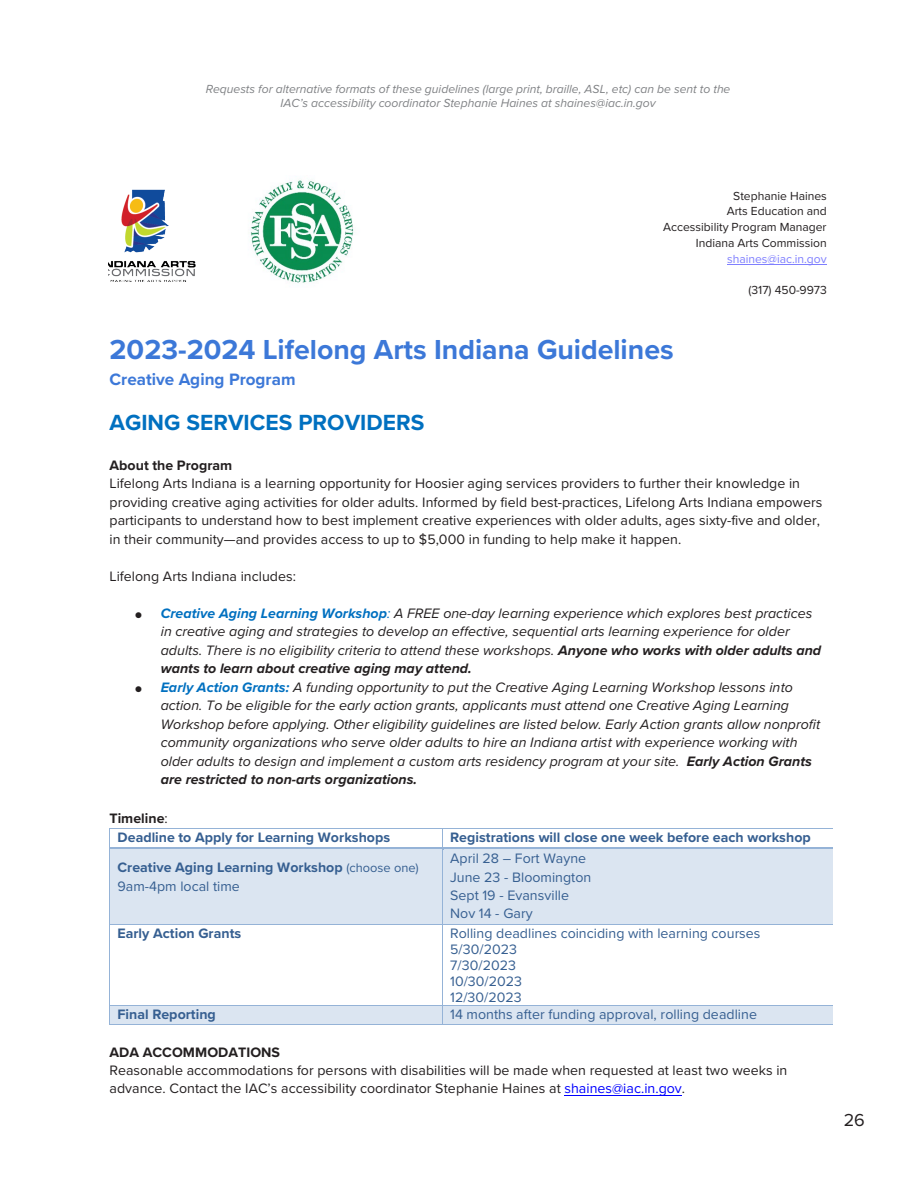
<style>
.page{position:relative;width:918px;height:1188px;background:#fff}
.page>*{position:absolute;margin:0;border:0;box-sizing:border-box;transform-origin:0 0}
.t1{font:700 28.5px "Proxima Nova";color:#3c78d8}
.t2{font:700 22.65px "Proxima Nova";color:#0070c0}
.t3{font:18px "Proxima Nova";color:#231f20}
.t4{font:700 17.1px "Proxima Nova";letter-spacing:-.005em;color:#3c78d8}
.t5{font:italic 14.1px/18.5px "Proxima Nova";letter-spacing:.005em;color:#231f20}
.t6{font:14.1px/18.5px "Proxima Nova";letter-spacing:.005em;color:#231f20}
.t7{font:14.1px/16px "Proxima Nova";letter-spacing:.005em;color:#365f91}
.t8{font:700 14.1px/19.4px "Proxima Nova";color:#365f91}
.t9{font:italic 12.15px/13.8px "Proxima Nova";color:#808285;text-align:center}
.t10{font:12.15px/15.8px "Proxima Nova";color:#231f20;text-align:right}
.s1{color:#7f7fff}
.s2{font-weight:700}
.s3{font-style:normal;font-size:9.9px}
.s4{font-weight:700;color:#0070c0}
.s5{color:#0070c0}
.s6{color:#231f20}
.s7{font-weight:400;color:#231f20}
.s8{font-weight:400;font-size:12.75px}
.s9{font-weight:400}
.s10{color:#00f}
</style>
<div class="page">
<hr style="left:727px;top:264px;width:100px;height:1px;background:#7f7fff">
<hr style="left:110px;top:828px;width:332px;height:1px;background:#95b3d7">
<hr style="left:443px;top:828px;width:390px;height:1px;background:#95b3d7">
<div style="left:110px;top:850px;width:332px;height:74px;background:#dbe5f1"></div>
<div style="left:443px;top:850px;width:390px;height:74px;background:#dbe5f1"></div>
<hr style="left:110px;top:848px;width:332px;height:2px;background:#95b3d7">
<svg style="left:442px;top:828px;width:2px;height:22px"></svg>
<hr style="left:444px;top:848px;width:389px;height:2px;background:#95b3d7">
<hr style="left:110px;top:850px;width:1px;height:74px;background:#95b3d7">
<hr style="left:442px;top:850px;width:1px;height:74px;background:#95b3d7">
<hr style="left:110px;top:924px;width:332px;height:1px;background:#95b3d7">
<hr style="left:443px;top:924px;width:390px;height:1px;background:#95b3d7">
<hr style="left:110px;top:925px;width:1px;height:80px;background:#95b3d7">
<hr style="left:442px;top:925px;width:1px;height:80px;background:#95b3d7">
<div style="left:110px;top:1006px;width:332px;height:18px;background:#dbe5f1"></div>
<div style="left:443px;top:1006px;width:390px;height:18px;background:#dbe5f1"></div>
<hr style="left:110px;top:1005px;width:332px;height:1px;background:#95b3d7">
<hr style="left:443px;top:1005px;width:390px;height:1px;background:#95b3d7">
<hr style="left:110px;top:1024px;width:332px;height:1px;background:#95b3d7">
<svg style="left:442px;top:1005px;width:1px;height:20px"></svg>
<hr style="left:443px;top:1024px;width:390px;height:1px;background:#95b3d7">
<hr style="left:564px;top:1095px;width:118px;height:1px;background:#00f">
<img style="left:108px;top:189px;width:88px;height:93px">
<img style="left:250px;top:178px;width:104px;height:105px">
<p class="t9" style="left:206px;top:81px;width:526px">Requests for alternative formats of these guidelines (large print, braille, ASL, etc) can be sent to the<br>IAC’s accessibility coordinator Stephanie Haines at shaines@iac.in.gov</p>
<p class="t10" style="left:663px;top:187px;width:165px">Stephanie Haines<br>Arts Education and<br>Accessibility Program Manager<br>Indiana Arts Commission <span class="s1">shaines@iac.in.gov</span></p>
<p class="t10" style="left:748px;top:282px;width:80px">(317) 450-9973</p>
<p class="t1" style="left:110px;top:328px;width:566px">2023-2024 Lifelong Arts Indiana Guidelines</p>
<p class="t4" style="left:110px;top:367px;width:188px">Creative Aging Program</p>
<p class="t2" style="left:110px;top:405px;width:316px">AGING SERVICES PROVIDERS</p>
<p class="t6" style="left:110px;top:455px;width:714px"><span class="s2">About the Program<br></span>Lifelong Arts Indiana is a learning opportunity for Hoosier aging services providers to further their knowledge in providing creative aging activities for older adults. Informed by field best-practices, Lifelong Arts Indiana empowers participants to understand how to best implement creative experiences with older adults, ages sixty-five and older, in their community—and provides access to up to $5,000 in funding to help make it happen.</p>
<p class="t6" style="left:110px;top:566px;width:188px">Lifelong Arts Indiana includes:</p>
<p class="t5" style="left:161px;top:603px;width:662px;text-indent:-26px"><span class="s3">●</span> <span class="s4">Creative Aging Learning Workshop</span><span class="s5">:</span> A FREE one-day learning experience which explores best practices in creative aging and strategies to develop an effective, sequential arts learning experience for older adults. There is no eligibility criteria to attend these workshops. <span class="s2">Anyone who works with older adults and wants to learn about creative aging may attend.</span></p>
<p class="t5" style="left:161px;top:677px;width:661px;text-indent:-26px"><span class="s3">●</span> <span class="s4">Early Action Grants:</span> A funding opportunity to put the Creative Aging Learning Workshop lessons into action. To be eligible for the early action grants, applicants must attend one Creative Aging Learning Workshop before applying. Other eligibility guidelines are listed below. Early Action grants allow nonprofit community organizations who serve older adults to hire an Indiana artist with experience working with older adults to design and implement a custom arts residency program at your site. <span class="s2">Early Action Grants are restricted to non-arts organizations.</span></p>
<p class="t8" style="left:118px;top:808px;width:274px;text-indent:-8px"><span class="s6">Timeline</span><span class="s7">:<br></span>Deadline to Apply for Learning Workshops</p>
<p class="t8" style="left:450px;top:828px;width:362px">Registrations will close one week before each workshop</p>
<p class="t8" style="left:118px;top:858px;width:303px;line-height:18.5px">Creative Aging Learning Workshop <span class="s8">(choose one)<br></span><span class="s9">9am-4pm local time</span></p>
<p class="t7" style="left:450px;top:848px;width:143px;line-height:18.5px">April 28 – Fort Wayne<br>June 23 - Bloomington<br>Sept 19 - Evansville<br>Nov 14 - Gary</p>
<p class="t8" style="left:118px;top:923px;width:125px">Early Action Grants</p>
<p class="t7" style="left:450px;top:924px;width:312px">Rolling deadlines coinciding with learning courses<br>5/30/2023<br>7/30/2023<br>10/30/2023<br>12/30/2023</p>
<p class="t8" style="left:118px;top:1004px;width:100px">Final Reporting</p>
<p class="t7" style="left:450px;top:1005px;width:308px">14 months after funding approval, rolling deadline</p>
<p class="t6" style="left:110px;top:1042px;width:679px"><span class="s2">ADA ACCOMMODATIONS<br></span>Reasonable accommodations for persons with disabilities will be made when requested at least two weeks in advance. Contact the IAC’s accessibility coordinator Stephanie Haines at <span class="s10">shaines@iac.in.gov</span>.</p>
<p class="t3" style="left:844px;top:1106px;width:23px">26</p>
</div>
